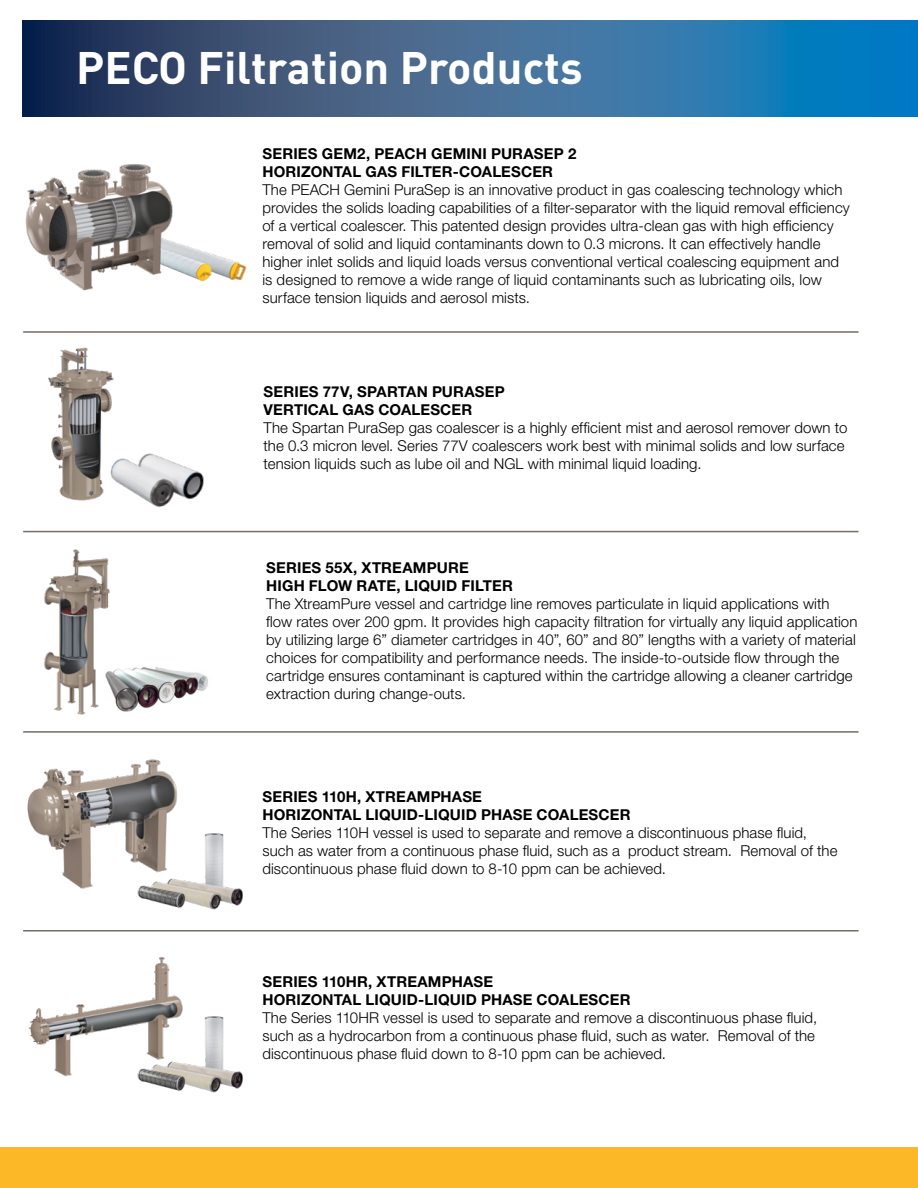
<style>
.page{position:relative;width:918px;height:1188px;background:#fff}
.page>*{position:absolute;margin:0;border:0;box-sizing:border-box;transform-origin:0 0}
.t1{font:700 45px "DINOT";color:#fff}
.t2{font:300 15px/18px "Helvetica Neue LT Std";letter-spacing:.005em;color:#000}
.t3{font:700 15px "Helvetica Neue LT Std";letter-spacing:.01em;color:#000}
</style>
<div class="page">
<div style="left:0;top:1148px;width:918px;height:40px;background:#fcb826"></div>
<svg style="left:22px;top:20px;width:896px;height:96px;background:#2f6390"></svg>
<hr style="left:23px;top:331px;width:836px;height:2px;background:#756d63">
<hr style="left:23px;top:531px;width:836px;height:1px;background:#756d63">
<hr style="left:23px;top:731px;width:836px;height:2px;background:#756d63">
<hr style="left:23px;top:930px;width:836px;height:2px;background:#756d63">
<img style="left:179px;top:243px;width:68px;height:38px">
<img style="left:25px;top:164px;width:154px;height:127px">
<img style="left:127px;top:453px;width:77px;height:55px">
<img style="left:48px;top:347px;width:79px;height:154px">
<img style="left:27px;top:759px;width:151px;height:130px">
<img style="left:131px;top:825px;width:112px;height:85px">
<img style="left:28px;top:957px;width:155px;height:120px">
<img style="left:110px;top:666px;width:98px;height:46px">
<img style="left:44px;top:549px;width:66px;height:166px">
<img style="left:131px;top:1008px;width:112px;height:85px">
<p class="t1" style="left:76px;top:37px;width:508px">PECO Filtration Products</p>
<p class="t3" style="left:262px;top:144px;width:316px">SERIES GEM2, PEACH GEMINI PURASEP 2</p>
<p class="t3" style="left:262px;top:162px;width:292px">HORIZONTAL GAS FILTER-COALESCER</p>
<p class="t2" style="left:262px;top:180px;width:589px">The PEACH Gemini PuraSep is an innovative product in gas coalescing technology which provides the solids loading capabilities of a filter-separator with the liquid removal efficiency of a vertical coalescer. This patented design provides ultra-clean gas with high efficiency removal of solid and liquid contaminants down to 0.3 microns. It can effectively handle higher inlet solids and liquid loads versus conventional vertical coalescing equipment and is designed to remove a wide range of liquid contaminants such as lubricating oils, low surface tension liquids and aerosol mists.</p>
<p class="t3" style="left:264px;top:383px;width:243px">SERIES 77V, SPARTAN PURASEP</p>
<p class="t3" style="left:264px;top:401px;width:210px">VERTICAL GAS COALESCER</p>
<p class="t2" style="left:264px;top:419px;width:585px">The Spartan PuraSep gas coalescer is a highly efficient mist and aerosol remover down to the 0.3 micron level. Series 77V coalescers work best with minimal solids and low surface tension liquids such as lube oil and NGL with minimal liquid loading.</p>
<p class="t3" style="left:266px;top:558px;width:204px">SERIES 55X, XTREAMPURE</p>
<p class="t3" style="left:266px;top:576px;width:248px">HIGH FLOW RATE, LIQUID FILTER</p>
<p class="t2" style="left:266px;top:594px;width:593px">The XtreamPure vessel and cartridge line removes particulate in liquid applications with flow rates over 200 gpm. It provides high capacity filtration for virtually any liquid application by utilizing large 6” diameter cartridges in 40”, 60” and 80” lengths with a variety of material choices for compatibility and performance needs. The inside-to-outside flow through the cartridge ensures contaminant is captured within the cartridge allowing a cleaner cartridge extraction during change-outs.</p>
<p class="t3" style="left:262px;top:787px;width:221px">SERIES 110H, XTREAMPHASE</p>
<p class="t3" style="left:262px;top:805px;width:370px">HORIZONTAL LIQUID-LIQUID PHASE COALESCER</p>
<p class="t2" style="left:262px;top:823px;width:577px">The Series 110H vessel is used to separate and remove a discontinuous phase fluid, such as water from a continuous phase fluid, such as a product stream. Removal of the discontinuous phase fluid down to 8-10 ppm can be achieved.</p>
<p class="t3" style="left:262px;top:973px;width:232px">SERIES 110HR, XTREAMPHASE</p>
<p class="t3" style="left:262px;top:991px;width:370px">HORIZONTAL LIQUID-LIQUID PHASE COALESCER</p>
<p class="t2" style="left:262px;top:1009px;width:556px">The Series 110HR vessel is used to separate and remove a discontinuous phase fluid, such as a hydrocarbon from a continuous phase fluid, such as water. Removal of the discontinuous phase fluid down to 8-10 ppm can be achieved.</p>
</div>
